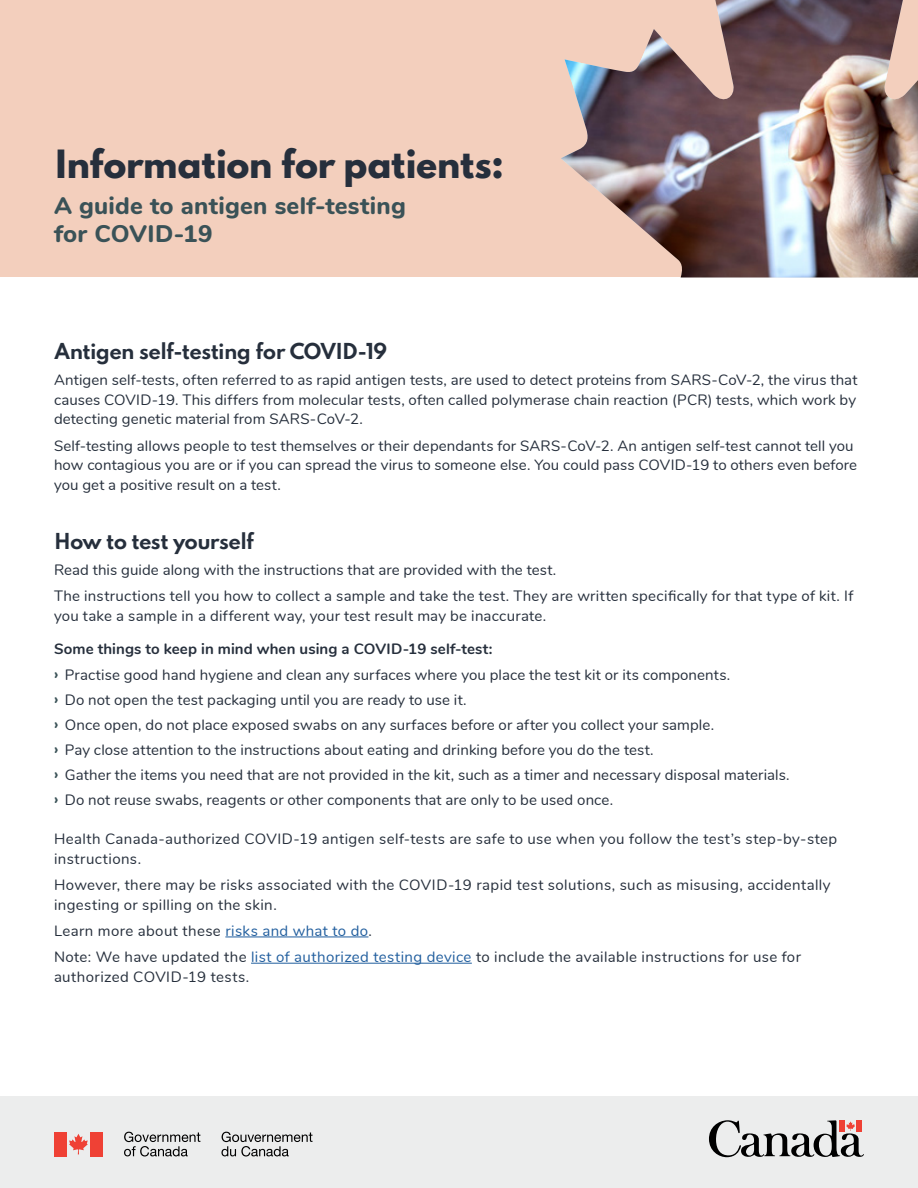
<style>
.page{position:relative;width:918px;height:1188px;background:#fff}
.page>*{position:absolute;margin:0;border:0;box-sizing:border-box;transform-origin:0 0}
.t1{font:800 34.5px "Spartan";letter-spacing:-.035em;color:#262f3c}
.t2{font:800 24px/28.5px "Nunito";letter-spacing:.01em;color:#3a5257}
.t3{font:700 19.5px "Spartan";letter-spacing:-.035em;color:#262f3c}
.t4{font:15px/19.5px "Nunito";letter-spacing:.01em;color:#262f3c}
.t5{font:15px "Nunito";letter-spacing:.03em;color:#262f3c}
.s1{font-weight:700}
.s2{font-weight:800;color:#3a5257}
.s3{color:#215e9e}
</style>
<div class="page">
<div style="left:0;top:1096px;width:918px;height:92px;background:#eceded"></div>
<div style="left:0;top:0;width:918px;height:277px;background:#f3cfbd"></div>
<img style="left:561px;top:0;width:357px;height:277px">
<svg style="left:69px;top:1134px;width:19px;height:20px"></svg>
<div style="left:54px;top:1132px;width:12px;height:24px;background:#ef4135"></div>
<div style="left:91px;top:1132px;width:12px;height:24px;background:#ef4135"></div>
<svg style="left:124px;top:1132px;width:76px;height:24px"></svg>
<svg style="left:221px;top:1132px;width:92px;height:24px"></svg>
<svg style="left:709px;top:1120px;width:155px;height:37px"></svg>
<hr style="left:225px;top:937px;width:143px;height:1px;background:#215e9e">
<hr style="left:251px;top:963px;width:221px;height:1px;background:#215e9e">
<h1 class="t1" style="left:54px;top:139px;width:452px">Information for patients:</h1>
<h2 class="t2" style="left:54px;top:190px;width:353px">A guide to antigen self-testing for COVID-19</h2>
<h3 class="t3" style="left:54px;top:337px;width:335px">Antigen self-testing for COVID-19</h3>
<p class="t4" style="left:54px;top:370px;width:805px;text-align:justify">Antigen self-tests, often referred to as rapid antigen tests, are used to detect proteins from SARS-CoV-2, the virus that causes COVID-19. This differs from molecular tests, often called polymerase chain reaction (PCR) tests, which work by detecting genetic material from SARS-CoV-2.</p>
<p class="t4" style="left:54px;top:435px;width:805px">Self-testing allows people to test themselves or their dependants for SARS-CoV-2. An antigen self-test cannot tell you how contagious you are or if you can spread the virus to someone else. You could pass COVID-19 to others even before you get a positive result on a test.</p>
<h3 class="t3" style="left:54px;top:526px;width:202px">How to test yourself</h3>
<p class="t4" style="left:54px;top:556px;width:801px;line-height:26.2px">Read this guide along with the instructions that are provided with the test.<br>The instructions tell you how to collect a sample and take the test. They are written specifically for that type of kit. If</p>
<p class="t4" style="left:54px;top:605px;width:494px">you take a sample in a different way, your test result may be inaccurate.</p>
<p class="t4" style="left:54px;top:635px;width:737px;line-height:25.2px"><span class="s1">Some things to keep in mind when using a COVID-19 self-test:<br></span><span class="s2">›</span> Practise good hand hygiene and clean any surfaces where you place the test kit or its components.<br><span class="s2">›</span> Do not open the test packaging until you are ready to use it.<br><span class="s2">›</span> Once open, do not place exposed swabs on any surfaces before or after you collect your sample.<br><span class="s2">›</span> Pay close attention to the instructions about eating and drinking before you do the test.<br><span class="s2">›</span> Gather the items you need that are not provided in the kit, such as a timer and necessary disposal materials. <span class="s2">›</span> Do not reuse swabs, reagents or other components that are only to be used once.</p>
<p class="t4" style="left:54px;top:829px;width:785px">Health Canada-authorized COVID-19 antigen self-tests are safe to use when you follow the test’s step-by-step instructions.</p>
<p class="t4" style="left:54px;top:874px;width:778px">However, there may be risks associated with the COVID-19 rapid test solutions, such as misusing, accidentally ingesting or spilling on the skin.</p>
<p class="t4" style="left:54px;top:917px;width:749px;line-height:26.2px">Learn more about these <span class="s3">risks and what to do</span>.<br>Note: We have updated the <span class="s3">list of authorized testing device</span> to include the available instructions for use for</p>
<p class="t5" style="left:54px;top:965px;width:197px">authorized COVID-19 tests.</p>
</div>
